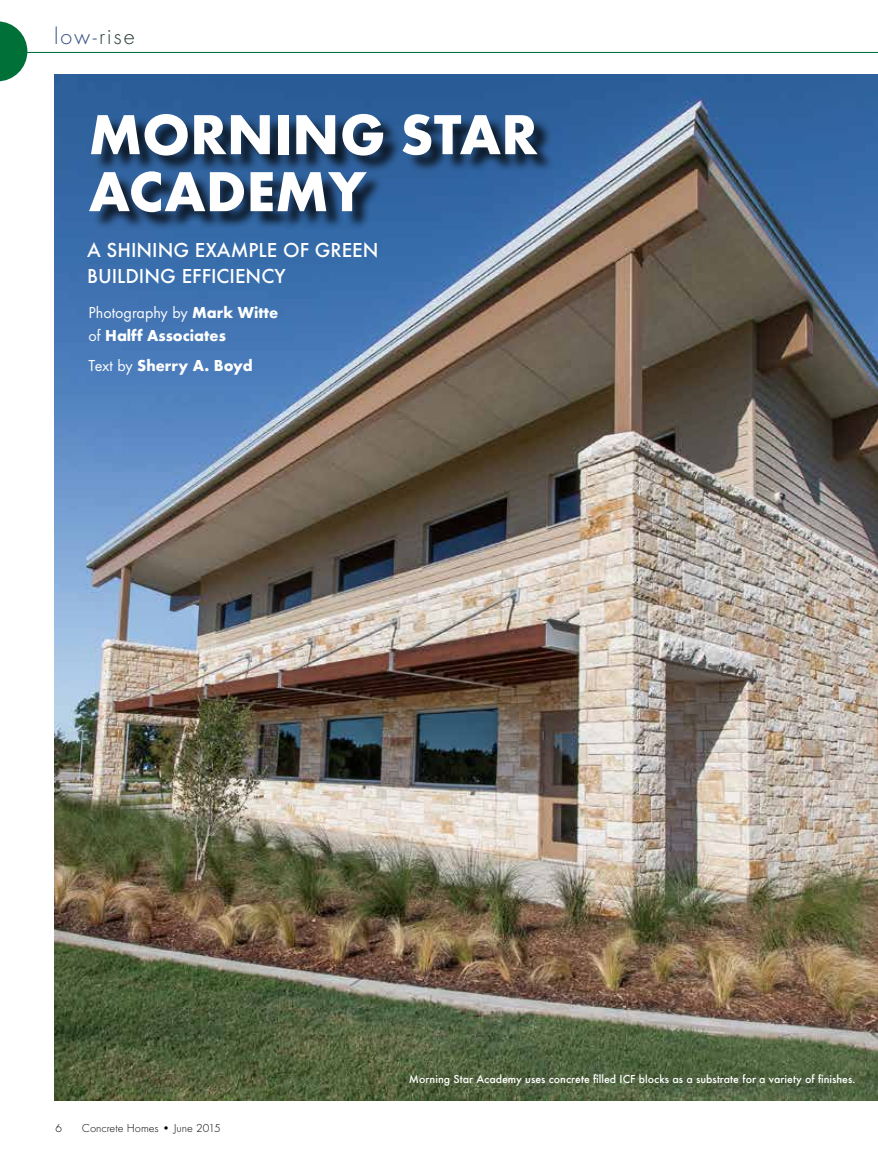
<style>
.page{position:relative;width:878px;height:1175px;background:#fff}
.page>*{position:absolute;margin:0;border:0;box-sizing:border-box;transform-origin:0 0}
.t1{font:700 58.5px/57px "Futura T";color:#fff}
.t2{font:300 24px "Futura T";letter-spacing:.075em;color:#344d86}
.t3{font:500 21px/25.5px "Futura T";color:#fff}
.t4{font:700 16.5px/22.5px "Futura T";color:#fff}
.t5{font:500 12px "Futura T";color:#fff}
.t6{font:300 12px "Futura T";color:#000}
.s1{color:#2c4538}
.s2{font-weight:400}
</style>
<div class="page">
<hr style="left:0;top:52px;width:878px;height:1px;background:#007039">
<svg style="left:0;top:21px;width:27px;height:60px"></svg>
<img style="left:54px;top:74px;width:824px;height:1026px">
<div style="left:92px;top:116px;width:463px;height:115px;background:#000;opacity:.75"></div>
<h2 class="t2" style="left:54px;top:22px;width:82px">low-<span class="s1">rise</span></h2>
<h1 class="t1" style="left:89px;top:106px;width:450px">MORNING STAR<br>ACADEMY</h1>
<h3 class="t3" style="left:87px;top:237px;width:293px">A SHINING EXAMPLE OF GREEN<br>BUILDING EFFICIENCY</h3>
<h3 class="t4" style="left:89px;top:301px;width:191px"><span class="s2">Photography by</span> Mark Witte <span class="s2">of</span> Halff Associates</h3>
<h3 class="t4" style="left:89px;top:354px;width:166px"><span class="s2">Text by</span> Sherry A. Boyd</h3>
<p class="t6" style="left:56px;top:1121px;width:8px">6</p>
<p class="t6" style="left:82px;top:1121px;width:140px">Concrete Homes • June 2015</p>
<p class="t5" style="left:409px;top:1071px;width:448px">Morning Star Academy uses concrete filled ICF blocks as a substrate for a variety of finishes.</p>
</div>
